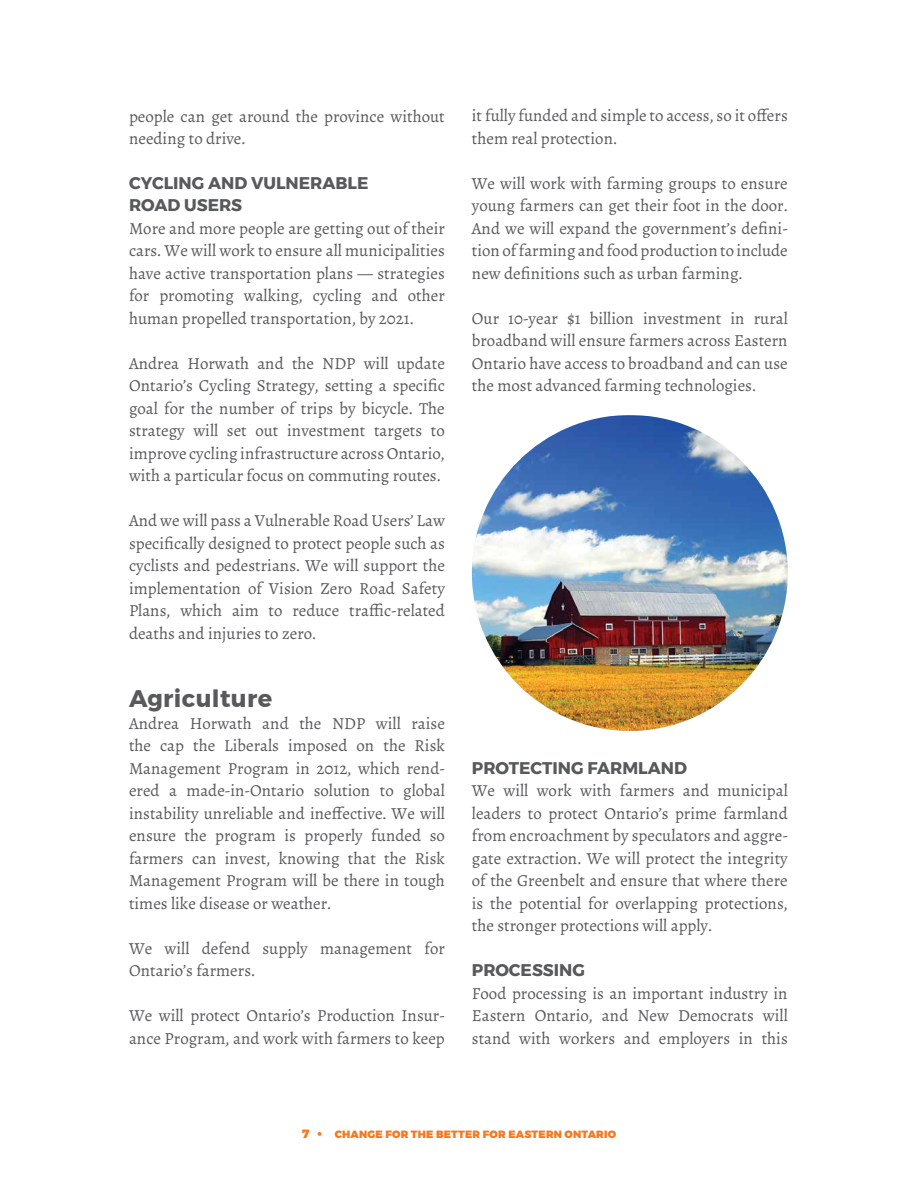
<style>
.page{position:relative;width:918px;height:1188px;background:#fff}
.page>*{position:absolute;margin:0;border:0;box-sizing:border-box;transform-origin:0 0}
.t1{font:700 24px "Montserrat";letter-spacing:.015em;color:#58595b}
.t2{font:16.8px/22.5px "Alegreya";color:#58595b;text-align:justify}
.t3{font:700 16.8px/22.5px "Montserrat";color:#58595b}
.t4{font:900 10.5px "Montserrat";letter-spacing:.02em;color:#f47920}
.s1{font-size:12px}
</style>
<div class="page">
<img style="left:472px;top:415px;width:316px;height:316px;border-radius:158px">
<p class="t2" style="left:129px;top:105px;width:317px">people can get around the province without needing to drive.</p>
<p class="t3" style="left:129px;top:172px;width:241px">CYCLING AND VULNERABLE<br>ROAD USERS</p>
<p class="t2" style="left:129px;top:217px;width:317px">More and more people are getting out of their cars. We will work to ensure all municipalities have active transportation plans — strategies for promoting walking, cycling and other human propelled transportation, by 2021.</p>
<p class="t2" style="left:129px;top:352px;width:317px">Andrea Horwath and the NDP will update Ontario’s Cycling Strategy, setting a specific goal for the number of trips by bicycle. The strategy will set out investment targets to improve cycling infrastructure across Ontario, with a particular focus on commuting routes.</p>
<p class="t2" style="left:129px;top:510px;width:317px">And we will pass a Vulnerable Road Users’ Law specifically designed to protect people such as cyclists and pedestrians. We will support the implementation of Vision Zero Road Safety Plans, which aim to reduce traffic-related deaths and injuries to zero.</p>
<h1 class="t1" style="left:129px;top:679px;width:145px">Agriculture</h1>
<p class="t2" style="left:129px;top:712px;width:317px">Andrea Horwath and the NDP will raise the cap the Liberals imposed on the Risk Management Program in 2012, which rend&shy;ered a made-in-Ontario solution to global instability unreliable and ineffective. We will ensure the program is properly funded so farmers can invest, knowing that the Risk Management Program will be there in tough times like disease or weather.</p>
<p class="t2" style="left:129px;top:937px;width:317px">We will defend supply management for<br>Ontario’s farmers.</p>
<p class="t2" style="left:129px;top:1005px;width:317px">We will protect Ontario’s Production Insur&shy;ance Program, and work with farmers to keep</p>
<p class="t2" style="left:472px;top:105px;width:317px">it fully funded and simple to access, so it offers them real protection.</p>
<p class="t2" style="left:472px;top:172px;width:317px">We will work with farming groups to ensure young farmers can get their foot in the door.<br>And we will expand the government’s defini&shy;tion of farming and food production to include new definitions such as urban farming.</p>
<p class="t2" style="left:472px;top:307px;width:317px">Our 10-year $1 billion investment in rural broadband will ensure farmers across Eastern Ontario have access to broadband and can use the most advanced farming technologies.</p>
<p class="t3" style="left:472px;top:757px;width:217px">PROTECTING FARMLAND</p>
<p class="t2" style="left:472px;top:780px;width:317px">We will work with farmers and municipal leaders to protect Ontario’s prime farmland from encroachment by speculators and aggre&shy;gate extraction. We will protect the integrity of the Greenbelt and ensure that where there is the potential for overlapping protections, the stronger protections will apply.</p>
<p class="t3" style="left:472px;top:959px;width:115px">PROCESSING</p>
<p class="t2" style="left:472px;top:982px;width:317px">Food processing is an important industry in Eastern Ontario, and New Democrats will stand with workers and employers in this</p>
<p class="t4" style="left:302px;top:1126px;width:315px"><span class="s1">7 •</span> CHANGE FOR THE BETTER FOR EASTERN ONTARIO</p>
</div>
